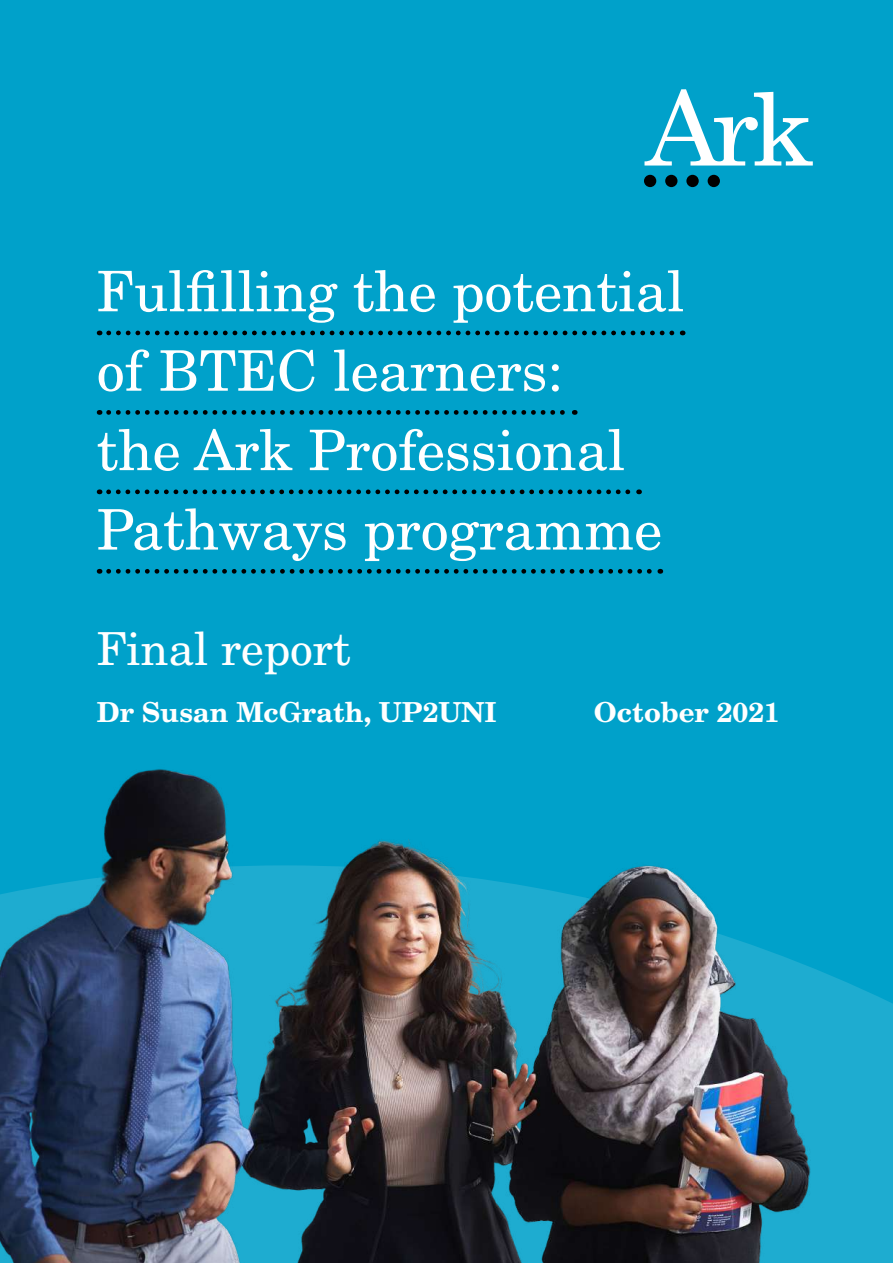
<style>
.page{position:relative;width:893px;height:1263px;background:#fff}
.page>*{position:absolute;margin:0;border:0;box-sizing:border-box;transform-origin:0 0}
.t1{font:55.95px/79.3px "New Century Schlbk LT Std";color:#fff}
.t2{font:45.45px "New Century Schlbk LT Std";color:#fff}
.t3{font:700 27.6px "New Century Schlbk LT Std";color:#fff}
</style>
<div class="page">
<div style="left:0;top:0;width:893px;height:865px;background:#00a1ca"></div>
<svg style="left:839px;top:865px;width:54px;height:398px;background:#14a8ce"></svg>
<img style="left:0;top:737px;width:839px;height:526px">
<svg style="left:109px;top:331px;width:574px;height:4px;background:#005d74"></svg>
<svg style="left:109px;top:410px;width:466px;height:5px;background:#006781"></svg>
<svg style="left:109px;top:489px;width:531px;height:5px;background:#006781"></svg>
<svg style="left:109px;top:569px;width:552px;height:5px;background:#006681"></svg>
<div style="left:644px;top:175px;width:12px;height:12px;background:#000;border-radius:50%"></div>
<div style="left:665px;top:175px;width:12px;height:12px;background:#000;border-radius:50%"></div>
<div style="left:686px;top:175px;width:13px;height:12px;background:#000;border-radius:50%"></div>
<div style="left:708px;top:175px;width:12px;height:12px;background:#000;border-radius:50%"></div>
<svg style="left:644px;top:89px;width:169px;height:77px"></svg>
<p class="t1" style="left:97px;top:252px;width:589px">Fulfilling the potential of BTEC learners:<br>the Ark Professional<br>Pathways programme</p>
<p class="t2" style="left:97px;top:621px;width:256px">Final report</p>
<p class="t3" style="left:97px;top:695px;width:401px">Dr Susan McGrath, UP2UNI</p>
<p class="t3" style="left:594px;top:695px;width:188px">October 2021</p>
</div>
